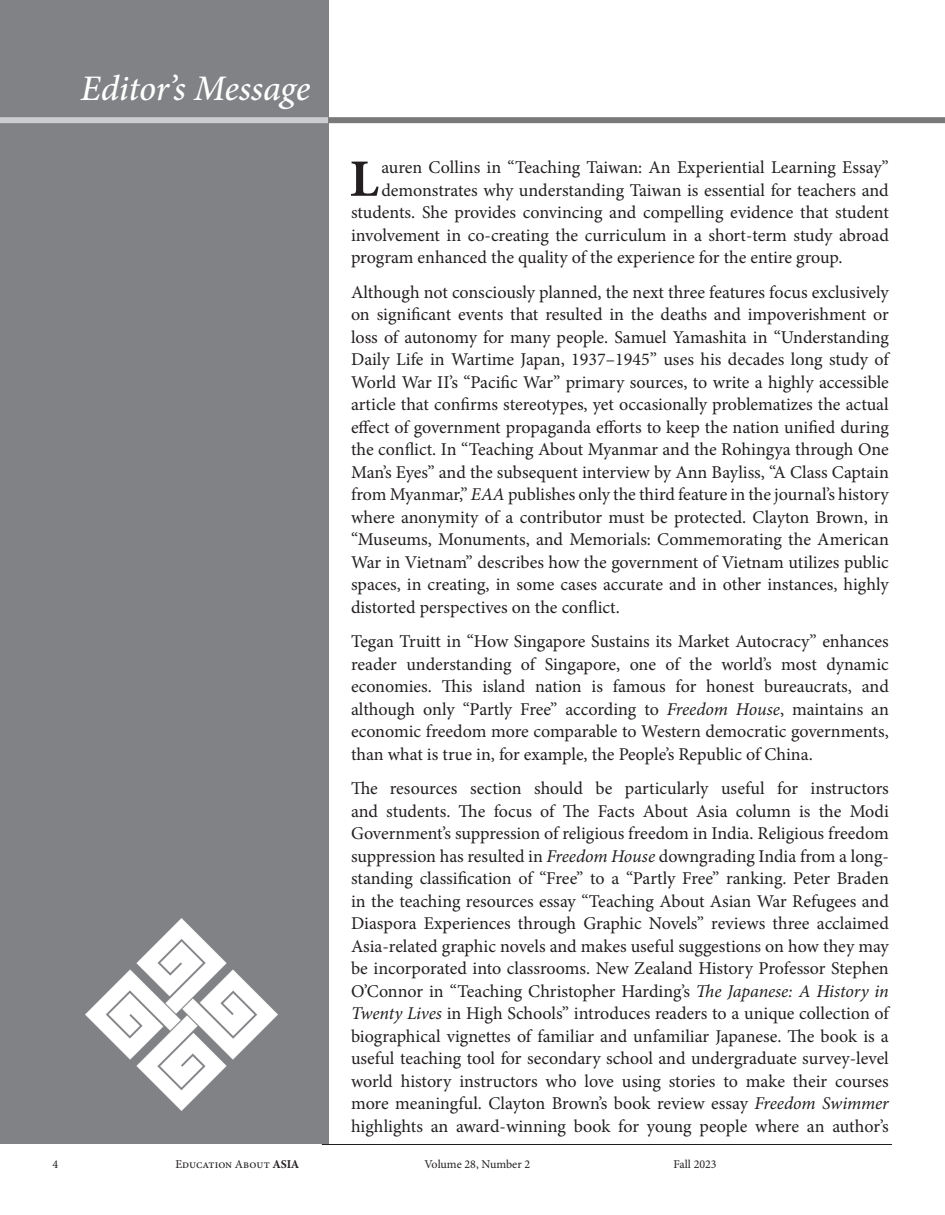
<style>
.page{position:relative;width:945px;height:1215px;background:#fff}
.page>*{position:absolute;margin:0;border:0;box-sizing:border-box;transform-origin:0 0}
.t1{font:700 52.65px "Minion Pro";color:#231f20}
.t2{font:italic 500 36px "Minion Pro";letter-spacing:-.01em;color:#fff}
.t3{font:18px/22.5px "Minion Pro";letter-spacing:-.01em;color:#231f20;text-align:justify}
.t4{font:12px "Minion Pro";color:#231f20}
.s1{font-style:italic}
.s2{font-weight:700}
</style>
<div class="page">
<div style="left:0;top:0;width:328px;height:1144px;background:#808285"></div>
<img style="left:85px;top:918px;width:193px;height:193px">
<div style="left:0;top:117px;width:328px;height:6px;background:#cccdce"></div>
<div style="left:328px;top:117px;width:617px;height:6px;background:#7b7879"></div>
<hr style="left:322px;top:1144px;width:570px;height:1px;background:#231f20">
<h2 class="t2" style="left:81px;top:63px;width:231px">Editor’s Message</h2>
<h1 class="t1" style="left:350px;top:142px;width:30px">L</h1>
<p class="t3" style="left:381px;top:156px;width:509px">auren Collins in “Teaching Taiwan: An Experiential Learning Essay”</p>
<p class="t3" style="left:381px;top:179px;width:509px">demonstrates why understanding Taiwan is essential for teachers and</p>
<p class="t3" style="left:351px;top:201px;width:539px">students. She provides convincing and compelling evidence that student</p>
<p class="t3" style="left:351px;top:224px;width:539px">involvement in co-creating the curriculum in a short-term study abroad</p>
<p class="t3" style="left:351px;top:246px;width:493px">program enhanced the quality of the experience for the entire group.</p>
<p class="t3" style="left:351px;top:281px;width:541px">Although not consciously planned, the next three features focus exclusively on significant events that resulted in the deaths and impoverishment or loss of autonomy for many people. Samuel Yamashita in “Understanding Daily Life in Wartime Japan, 1937–1945” uses his decades long study of World War II’s “Pacific War” primary sources, to write a highly accessible article that confirms stereotypes, yet occasionally problematizes the actual effect of government propaganda efforts to keep the nation unified during the conflict. In “Teaching About Myanmar and the Rohingya through One Man’s Eyes” and the subsequent interview by Ann Bayliss, “A Class Captain from Myanmar,” <span class="s1">EAA</span> publishes only the third feature in the journal’s history where anonymity of a contributor must be protected. Clayton Brown, in “Museums, Monuments, and Memorials: Commemorating the American War in Vietnam” describes how the government of Vietnam utilizes public spaces, in creating, in some cases accurate and in other instances, highly distorted perspectives on the conflict.</p>
<p class="t3" style="left:351px;top:630px;width:539px">Tegan Truitt in “How Singapore Sustains its Market Autocracy” enhances reader understanding of Singapore, one of the world’s most dynamic economies. This island nation is famous for honest bureaucrats, and although only “Partly Free” according to <span class="s1">Freedom House</span>, maintains an economic freedom more comparable to Western democratic governments, than what is true in, for example, the People’s Republic of China.</p>
<p class="t3" style="left:351px;top:777px;width:541px">The resources section should be particularly useful for instructors and students. The focus of The Facts About Asia column is the Modi Government’s suppression of religious freedom in India. Religious freedom suppression has resulted in <span class="s1">Freedom House</span> downgrading India from a long&shy;standing classification of “Free” to a “Partly Free” ranking. Peter Braden in the teaching resources essay “Teaching About Asian War Refugees and Diaspora Experiences through Graphic Novels” reviews three acclaimed Asia-related graphic novels and makes useful suggestions on how they may be incorporated into classrooms. New Zealand History Professor Stephen O’Connor in “Teaching Christopher Harding’s <span class="s1">The Japanese: A History in Twenty Lives</span> in High Schools” introduces readers to a unique collection of biographical vignettes of familiar and unfamiliar Japanese. The book is a useful teaching tool for secondary school and undergraduate survey-level world history instructors who love using stories to make their courses more meaningful. Clayton Brown’s book review essay <span class="s1">Freedom Swimmer </span>highlights an award-winning book for young people where an author’s</p>
<p class="t4" style="left:52px;top:1156px;width:7px">4</p>
<p class="t4" style="left:175px;top:1156px;width:125px">Education About <span class="s2">ASIA</span></p>
<p class="t4" style="left:424px;top:1156px;width:107px">Volume 28, Number 2</p>
<p class="t4" style="left:673px;top:1156px;width:45px">Fall 2023</p>
</div>
